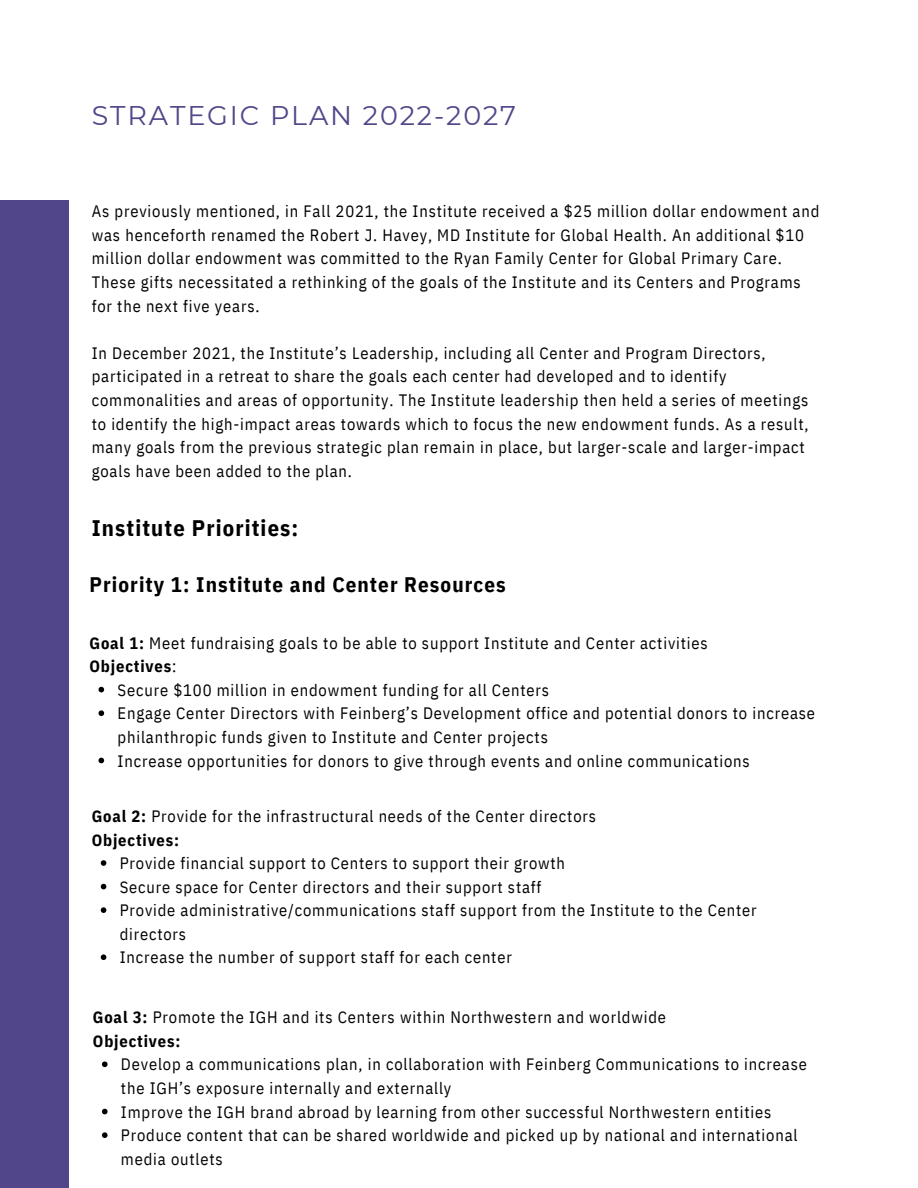
<style>
.page{position:relative;width:918px;height:1188px;background:#fff}
.page>*{position:absolute;margin:0;border:0;box-sizing:border-box;transform-origin:0 0}
.t1{font:27px "Montserrat";letter-spacing:.07em;color:#514689}
.t2{font:700 22.5px "IBM Plex Sans Cond";letter-spacing:.05em;color:#000}
.t3{font:700 21px "IBM Plex Sans Cond";letter-spacing:.05em;color:#000}
.t4{font:16.5px/23.7px "IBM Plex Sans Cond";letter-spacing:.05em;color:#000}
.s1{font-weight:700}
</style>
<div class="page">
<div style="left:0;top:200px;width:69px;height:988px;background:#514689"></div>
<svg style="left:101px;top:860px;width:5px;height:6px"></svg>
<svg style="left:101px;top:884px;width:5px;height:5px"></svg>
<svg style="left:101px;top:907px;width:5px;height:6px"></svg>
<svg style="left:101px;top:954px;width:5px;height:6px"></svg>
<svg style="left:99px;top:687px;width:5px;height:5px"></svg>
<svg style="left:99px;top:710px;width:5px;height:6px"></svg>
<svg style="left:99px;top:758px;width:5px;height:5px"></svg>
<svg style="left:102px;top:1061px;width:6px;height:6px"></svg>
<svg style="left:102px;top:1109px;width:6px;height:5px"></svg>
<svg style="left:102px;top:1132px;width:6px;height:6px"></svg>
<h1 class="t1" style="left:92px;top:99px;width:426px">STRATEGIC PLAN 2022-2027</h1>
<p class="t4" style="left:92px;top:199px;width:729px">As previously mentioned, in Fall 2021, the Institute received a $25 million dollar endowment and was henceforth renamed the Robert J. Havey, MD Institute for Global Health. An additional $10 million dollar endowment was committed to the Ryan Family Center for Global Primary Care.<br>These gifts necessitated a rethinking of the goals of the Institute and its Centers and Programs for the next five years.</p>
<p class="t4" style="left:92px;top:341px;width:718px">In December 2021, the Institute’s Leadership, including all Center and Program Directors, participated in a retreat to share the goals each center had developed and to identify commonalities and areas of opportunity. The Institute leadership then held a series of meetings to identify the high-impact areas towards which to focus the new endowment funds. As a result, many goals from the previous strategic plan remain in place, but larger-scale and larger-impact goals have been added to the plan.</p>
<h2 class="t2" style="left:92px;top:513px;width:208px">Institute Priorities:</h2>
<p class="t3" style="left:90px;top:571px;width:418px">Priority 1: Institute and Center Resources</p>
<p class="t4" style="left:90px;top:631px;width:620px"><span class="s1">Goal 1:</span> Meet fundraising goals to be able to support Institute and Center activities<br><span class="s1">Objectives</span>:</p>
<p class="t4" style="left:118px;top:678px;width:699px">Secure $100 million in endowment funding for all Centers<br>Engage Center Directors with Feinberg’s Development office and potential donors to increase philanthropic funds given to Institute and Center projects<br>Increase opportunities for donors to give through events and online communications</p>
<p class="t4" style="left:92px;top:804px;width:506px"><span class="s1">Goal 2:</span> Provide for the infrastructural needs of the Center directors<br><span class="s1">Objectives:</span></p>
<p class="t4" style="left:120px;top:851px;width:638px">Provide financial support to Centers to support their growth<br>Secure space for Center directors and their support staff<br>Provide administrative/communications staff support from the Institute to the Center directors<br>Increase the number of support staff for each center</p>
<p class="t4" style="left:93px;top:1005px;width:575px"><span class="s1">Goal 3:</span> Promote the IGH and its Centers within Northwestern and worldwide<br><span class="s1">Objectives:</span></p>
<p class="t4" style="left:121px;top:1052px;width:687px">Develop a communications plan, in collaboration with Feinberg Communications to increase the IGH’s exposure internally and externally<br>Improve the IGH brand abroad by learning from other successful Northwestern entities Produce content that can be shared worldwide and picked up by national and international media outlets</p>
</div>
